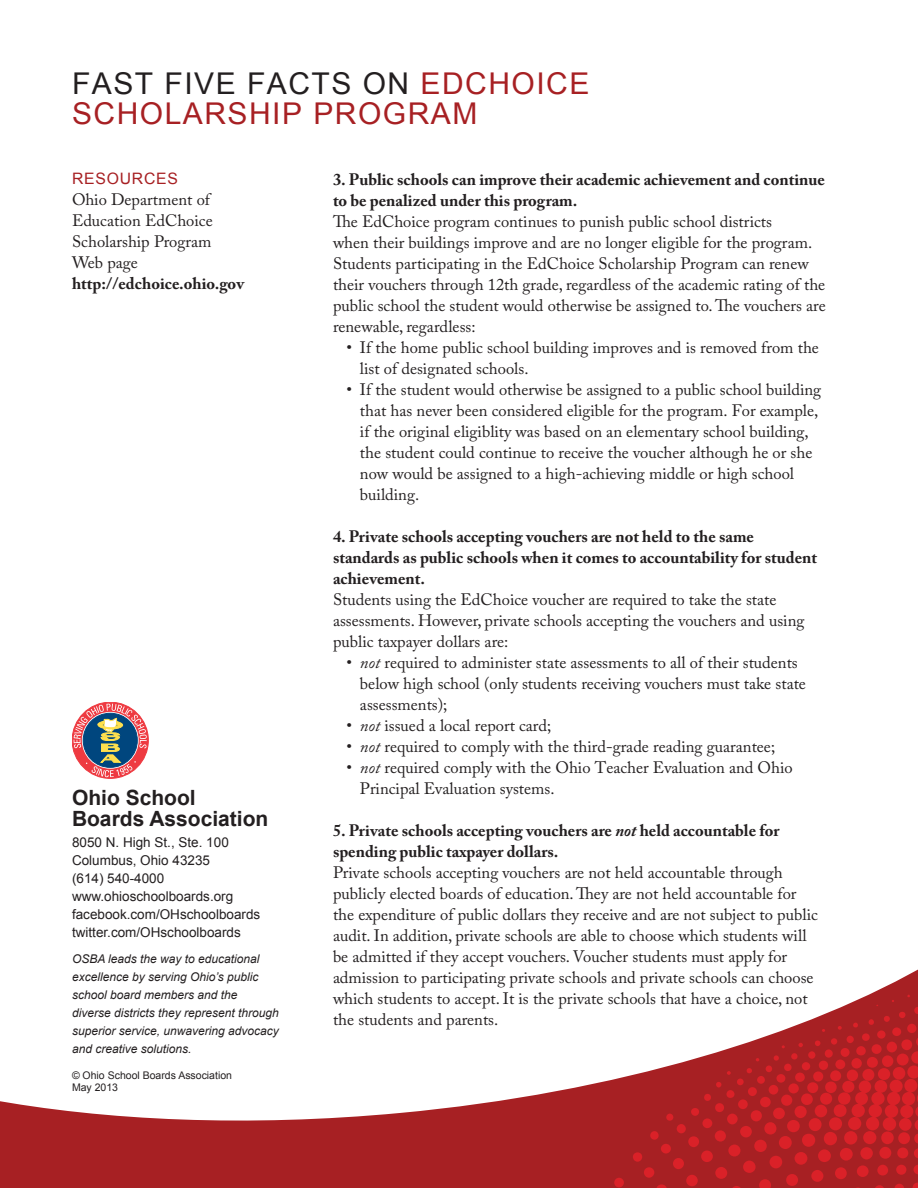
<style>
.page{position:relative;width:918px;height:1188px;background:#fff}
.page>*{position:absolute;margin:0;border:0;box-sizing:border-box;transform-origin:0 0}
.t1{font:30px/30px "Arial";letter-spacing:.05em;color:#a72023}
.t2{font:700 21px/21px "Arial";color:#231f20}
.t3{font:16.5px/21px "Adobe Caslon Pro";color:#231f20}
.t4{font:700 16.5px/21px "Adobe Caslon Pro";color:#231f20}
.t5{font:15.75px "Arial";letter-spacing:.05em;color:#a72023}
.t6{font:13.5px/18px "Arial";color:#231f20}
.t7{font:italic 12px/18px "Arial";color:#231f20}
.t8{font:10.5px/12px "Arial";color:#231f20}
.s1{color:#231f20}
.s2{font-style:italic}
</style>
<div class="page">
<svg style="left:0;top:969px;width:918px;height:219px"></svg>
<svg style="left:573px;top:972px;width:345px;height:216px;fill:#a82023"></svg>
<svg style="left:74px;top:704px;width:73px;height:73px"></svg>
<h1 class="t1" style="left:72px;top:69px;width:519px"><span class="s1">FAST FIVE FACTS ON</span> EDCHOICE<br>SCHOLARSHIP PROGRAM</h1>
<p class="t5" style="left:72px;top:168px;width:108px">RESOURCES</p>
<p class="t3" style="left:72px;top:189px;width:142px">Ohio Department of<br>Education EdChoice<br>Scholarship Program<br>Web page</p>
<p class="t4" style="left:72px;top:273px;width:174px">http://edchoice.ohio.gov</p>
<p class="t2" style="left:72px;top:788px;width:198px">Ohio School<br>Boards Association</p>
<p class="t6" style="left:72px;top:833px;width:190px">8050 N. High St., Ste. 100<br>Columbus, Ohio 43235<br>(614) 540-4000 www.ohioschoolboards.org facebook.com/OHschoolboards twitter.com/OHschoolboards</p>
<p class="t7" style="left:72px;top:950px;width:208px">OSBA leads the way to educational excellence by serving Ohio’s public school board members and the diverse districts they represent through superior service, unwavering advocacy and creative solutions.</p>
<p class="t8" style="left:72px;top:1069px;width:162px">© Ohio School Boards Association<br>May 2013</p>
<p class="t4" style="left:333px;top:168px;width:494px">3. Public schools can improve their academic achievement and continue to be penalized under this program.</p>
<p class="t3" style="left:333px;top:210px;width:494px">The EdChoice program continues to punish public school districts<br>when their buildings improve and are no longer eligible for the program.<br>Students participating in the EdChoice Scholarship Program can renew their vouchers through 12th grade, regardless of the academic rating of the public school the student would otherwise be assigned to. The vouchers are renewable, regardless:</p>
<p class="t3" style="left:360px;top:336px;width:460px;text-indent:-13px">• If the home public school building improves and is removed from the list of designated schools.</p>
<p class="t3" style="left:360px;top:378px;width:463px;text-indent:-13px">• If the student would otherwise be assigned to a public school building that has never been considered eligible for the program. For example, if the original eligiblity was based on an elementary school building, the student could continue to receive the voucher although he or she now would be assigned to a high-achieving middle or high school building.</p>
<p class="t4" style="left:333px;top:525px;width:486px">4. Private schools accepting vouchers are not held to the same standards as public schools when it comes to accountability for student achievement.</p>
<p class="t3" style="left:333px;top:589px;width:473px">Students using the EdChoice voucher are required to take the state assessments. However, private schools accepting the vouchers and using public taxpayer dollars are:</p>
<p class="t3" style="left:360px;top:652px;width:448px;text-indent:-13px">• <span class="s2">not</span> required to administer state assessments to all of their students below high school (only students receiving vouchers must take state assessments);</p>
<p class="t3" style="left:346px;top:715px;width:206px">• <span class="s2">not</span> issued a local report card;</p>
<p class="t3" style="left:346px;top:736px;width:430px">• <span class="s2">not</span> required to comply with the third-grade reading guarantee;</p>
<p class="t3" style="left:360px;top:757px;width:434px;text-indent:-13px">• <span class="s2">not</span> required comply with the Ohio Teacher Evaluation and Ohio<br>Principal Evaluation systems.</p>
<p class="t4" style="left:333px;top:820px;width:448px">5. Private schools accepting vouchers are <span class="s2">not</span> held accountable for spending public taxpayer dollars.</p>
<p class="t3" style="left:333px;top:862px;width:486px">Private schools accepting vouchers are not held accountable through publicly elected boards of education. They are not held accountable for the expenditure of public dollars they receive and are not subject to public audit. In addition, private schools are able to choose which students will be admitted if they accept vouchers. Voucher students must apply for admission to participating private schools and private schools can choose which students to accept. It is the private schools that have a choice, not the students and parents.</p>
</div>
